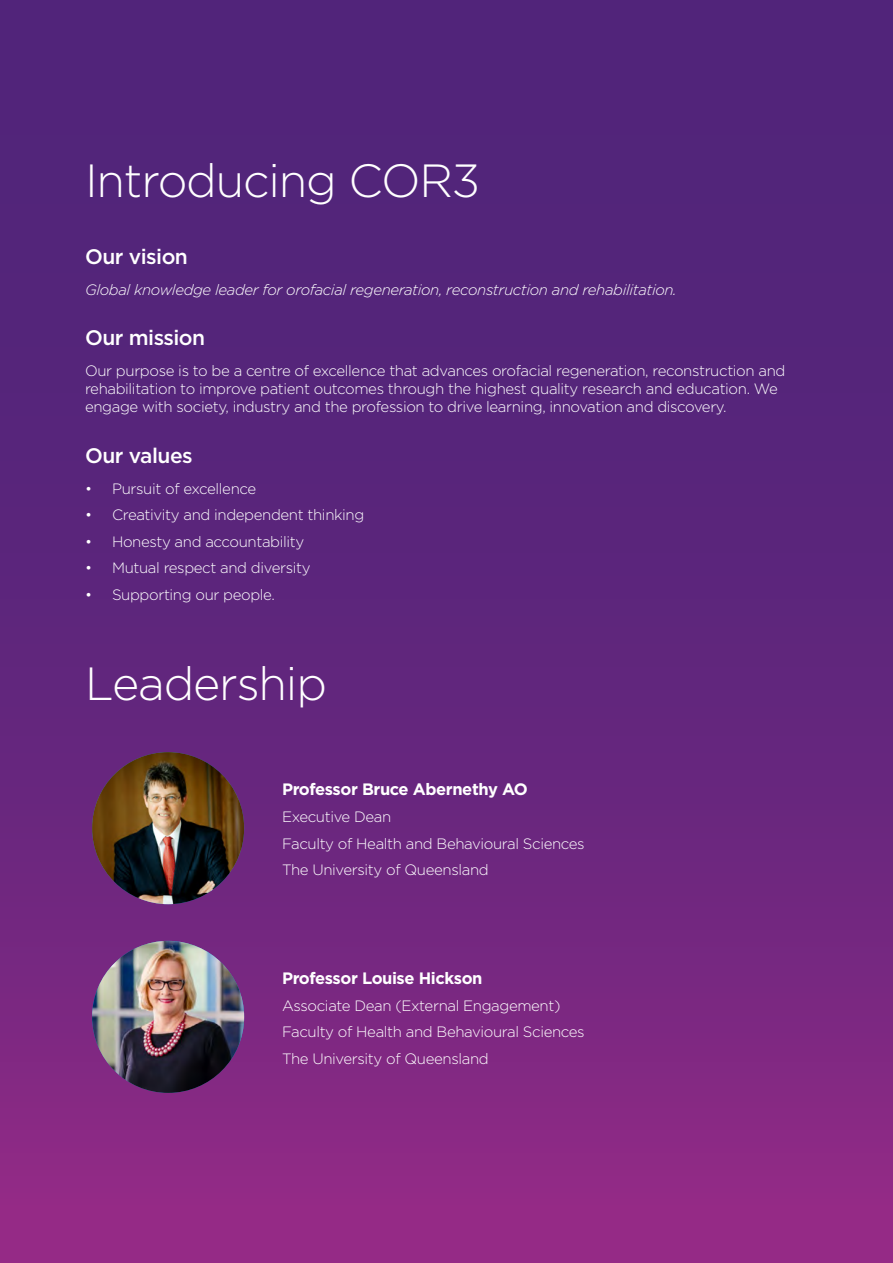
<style>
.page{position:relative;width:893px;height:1263px;background:#fff}
.page>*{position:absolute;margin:0;border:0;box-sizing:border-box;transform-origin:0 0}
.t1{font:300 46.5px "Gotham";letter-spacing:-.025em;color:#fff}
.t2{font:500 21px "Gotham";letter-spacing:-.025em;color:#fff}
.t3{font:700 16.5px "Gotham";letter-spacing:-.025em;color:#fff}
.t4{font:300 15px/26.5px "Gotham";letter-spacing:-.025em;color:#fff}
.t5{font:italic 300 15px "Gotham";letter-spacing:-.025em;color:#fff}
</style>
<div class="page">
<div style="left:0;top:0;width:893px;height:1263px;background:linear-gradient(to bottom,#442377,#892984)"></div>
<img style="left:92px;top:941px;width:152px;height:152px;border-radius:76px">
<img style="left:92px;top:752px;width:152px;height:152px;border-radius:76px">
<h1 class="t1" style="left:85px;top:151px;width:397px">Introducing COR3</h1>
<h2 class="t2" style="left:85px;top:243px;width:104px">Our vision</h2>
<p class="t5" style="left:85px;top:280px;width:593px">Global knowledge leader for orofacial regeneration, reconstruction and rehabilitation.</p>
<h2 class="t2" style="left:85px;top:324px;width:122px">Our mission</h2>
<p class="t4" style="left:85px;top:361px;width:702px;line-height:18px">Our purpose is to be a centre of excellence that advances orofacial regeneration, reconstruction and rehabilitation to improve patient outcomes through the highest quality research and education. We engage with society, industry and the profession to drive learning, innovation and discovery.</p>
<h2 class="t2" style="left:85px;top:442px;width:109px">Our values</h2>
<p class="t4" style="left:85px;top:475px;width:173px">• Pursuit of excellence</p>
<p class="t4" style="left:85px;top:501px;width:281px">• Creativity and independent thinking</p>
<p class="t4" style="left:85px;top:528px;width:221px">• Honesty and accountability</p>
<p class="t4" style="left:85px;top:554px;width:227px">• Mutual respect and diversity</p>
<p class="t4" style="left:85px;top:581px;width:191px">• Supporting our people.</p>
<h1 class="t1" style="left:85px;top:654px;width:244px">Leadership</h1>
<p class="t3" style="left:282px;top:779px;width:247px">Professor Bruce Abernethy AO</p>
<p class="t4" style="left:282px;top:803px;width:304px">Executive Dean<br>Faculty of Health and Behavioural Sciences<br>The University of Queensland</p>
<p class="t3" style="left:282px;top:967px;width:202px">Professor Louise Hickson</p>
<p class="t4" style="left:282px;top:992px;width:304px">Associate Dean (External Engagement)<br>Faculty of Health and Behavioural Sciences<br>The University of Queensland</p>
</div>
